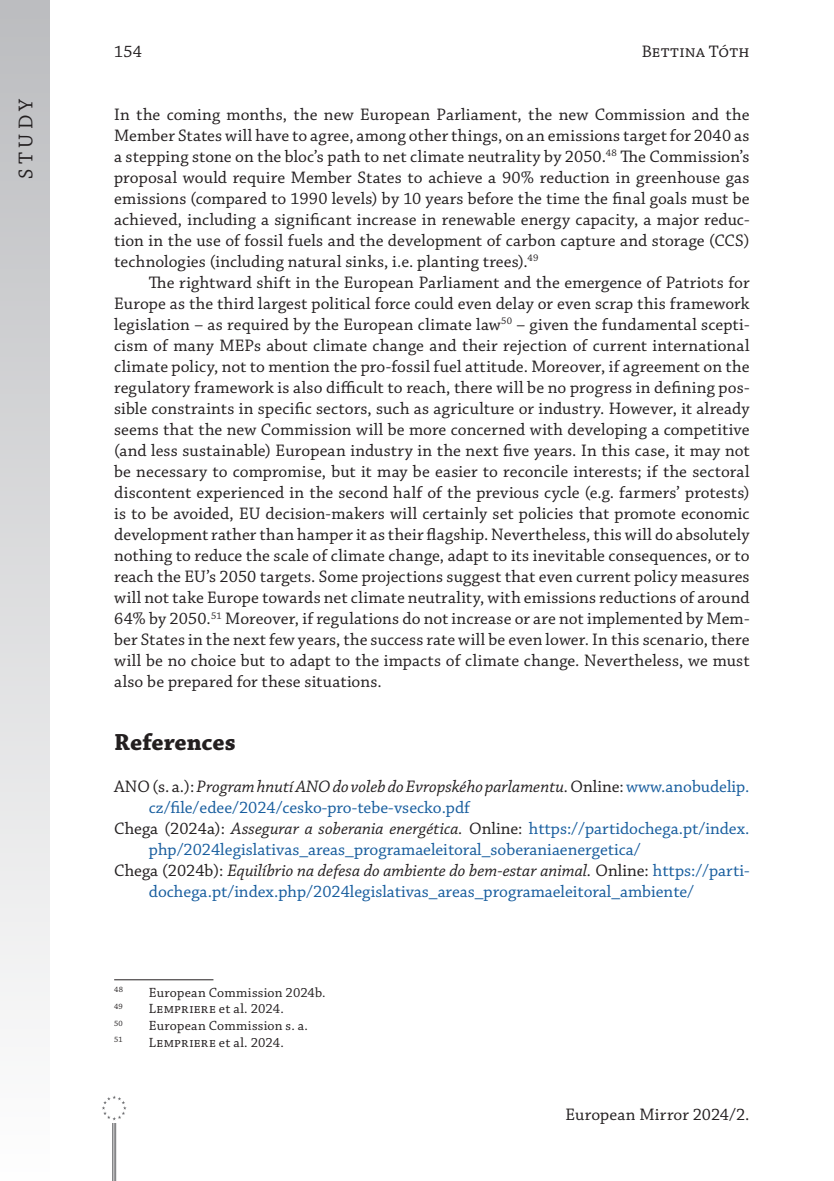
<style>
.page{position:relative;width:834px;height:1181px;background:#fff}
.page>*{position:absolute;margin:0;border:0;box-sizing:border-box;transform-origin:0 0}
._1_1__Head{font:700 24.5px "Chaparral Pro";color:#231f20}
.t1{font:21px "Chaparral Pro";letter-spacing:.21em;color:#231f20}
._1__Body{font:17.5px/21px "Chaparral Pro";letter-spacing:.01em;color:#231f20;text-align:justify}
._2__Body_1st_paragraph{font:17.5px/21px "Chaparral Pro";letter-spacing:.005em;color:#231f20;text-align:justify}
._6__Bibliography_item{font:17.5px/21px "Chaparral Pro";color:#175d9e}
.Footnote_text{font:14px "Chaparral Pro";letter-spacing:.015em;color:#231f20}
.Footnote_text-2{font:8.22px "Chaparral Pro";letter-spacing:.02em;color:#231f20}
.s1{color:#231f20}
.s2{font-style:italic;color:#231f20}
</style>
<div class="page">
<div style="left:0;top:0;width:50px;height:1181px;background:linear-gradient(to bottom,#bbbcbf,#fefefe)"></div>
<hr style="left:112px;top:1107px;width:1px;height:74px;background:#6c6d70">
<hr style="left:114px;top:1107px;width:1px;height:74px;background:#6c6d70">
<hr style="left:115px;top:1107px;width:1px;height:74px;background:#6c6d70">
<div style="left:99px;top:1093px;width:30px;height:29px;background:#fff"></div>
<svg style="left:102px;top:1095px;width:24px;height:25px"></svg>
<hr style="left:114px;top:979px;width:99px;height:1px;background:#231f20">
<p class="_1__Body" style="left:114px;top:42px;width:29px">154</p>
<p class="_1__Body" style="left:641px;top:42px;width:109px">Bettina Tóth</p>
<p class="t1" style="left:14px;top:179px;width:82px;rotate:-90deg">STUDY</p>
<p class="_2__Body_1st_paragraph" style="left:114px;top:105px;width:636px">In the coming months, the new European Parliament, the new Commission and the Member States will have to agree, among other things, on an emissions target for 2040 as a stepping stone on the bloc’s path to net climate neutrality by 2050.<sup>48</sup> The Commission’s proposal would require Member States to achieve a 90% reduction in greenhouse gas emissions (compared to 1990 levels) by 10 years before the time the final goals must be achieved, including a significant increase in renewable energy capacity, a major reduc&shy;tion in the use of fossil fuels and the development of carbon capture and storage (CCS) technologies (including natural sinks, i.e. planting trees).<sup>49</sup></p>
<p class="_1__Body" style="left:114px;top:273px;width:637px;text-indent:35px">The rightward shift in the European Parliament and the emergence of Patriots for Europe as the third largest political force could even delay or even scrap this framework legislation – as required by the European climate law<sup>50</sup> – given the fundamental scepti&shy;cism of many MEPs about climate change and their rejection of current international climate policy, not to mention the pro-fossil fuel attitude. Moreover, if agreement on the regulatory framework is also difficult to reach, there will be no progress in defining pos&shy;sible constraints in specific sectors, such as agriculture or industry. However, it already seems that the new Commission will be more concerned with developing a competitive (and less sustainable) European industry in the next five years. In this case, it may not be necessary to compromise, but it may be easier to reconcile interests; if the sectoral discontent experienced in the second half of the previous cycle (e.g. farmers’ protests) is to be avoided, EU decision-makers will certainly set policies that promote economic development rather than hamper it as their flagship. Nevertheless, this will do absolutely nothing to reduce the scale of climate change, adapt to its inevitable consequences, or to reach the EU’s 2050 targets. Some projections suggest that even current policy measures will not take Europe towards net climate neutrality, with emissions reductions of around 64% by 2050.<sup>51</sup> Moreover, if regulations do not increase or are not implemented by Mem&shy;ber States in the next few years, the success rate will be even lower. In this scenario, there will be no choice but to adapt to the impacts of climate change. Nevertheless, we must also be prepared for these situations.</p>
<p class="_1_1__Head" style="left:114px;top:728px;width:123px">References</p>
<p class="_6__Bibliography_item" style="left:149px;top:777px;width:602px;text-indent:-35px"><span class="s1">ANO (s. a.):</span> <span class="s2">Program hnutí ANO do voleb do Evropského parlamentu.</span> <span class="s1">Online:</span> www.anobudelip. cz/file/edee/2024/cesko-pro-tebe-vsecko.pdf</p>
<p class="_6__Bibliography_item" style="left:149px;top:819px;width:602px;text-indent:-35px"><span class="s1">Chega (2024a):</span> <span class="s2">Assegurar a soberania energética.</span> <span class="s1">Online:</span> https://partidochega.pt/index. php/2024legislativas_areas_programaeleitoral_soberaniaenergetica/</p>
<p class="_6__Bibliography_item" style="left:149px;top:861px;width:602px;text-indent:-35px"><span class="s1">Chega (2024b):</span> <span class="s2">Equilíbrio na defesa do ambiente do bem-estar animal.</span> <span class="s1">Online:</span> https://parti&shy;dochega.pt/index.php/2024legislativas_areas_programaeleitoral_ambiente/</p>
<p class="Footnote_text-2" style="left:114px;top:984px;width:10px">48</p>
<p class="Footnote_text" style="left:149px;top:984px;width:178px">European Commission 2024b.</p>
<p class="Footnote_text-2" style="left:114px;top:1001px;width:10px">49</p>
<p class="Footnote_text" style="left:149px;top:1001px;width:136px">Lempriere et al. 2024.</p>
<p class="Footnote_text-2" style="left:114px;top:1018px;width:10px">50</p>
<p class="Footnote_text" style="left:149px;top:1018px;width:160px">European Commission s. a.</p>
<p class="Footnote_text-2" style="left:114px;top:1035px;width:10px">51</p>
<p class="Footnote_text" style="left:149px;top:1035px;width:136px">Lempriere et al. 2024.</p>
<p class="_1__Body" style="left:565px;top:1105px;width:185px">European Mirror 2024/2.</p>
</div>
